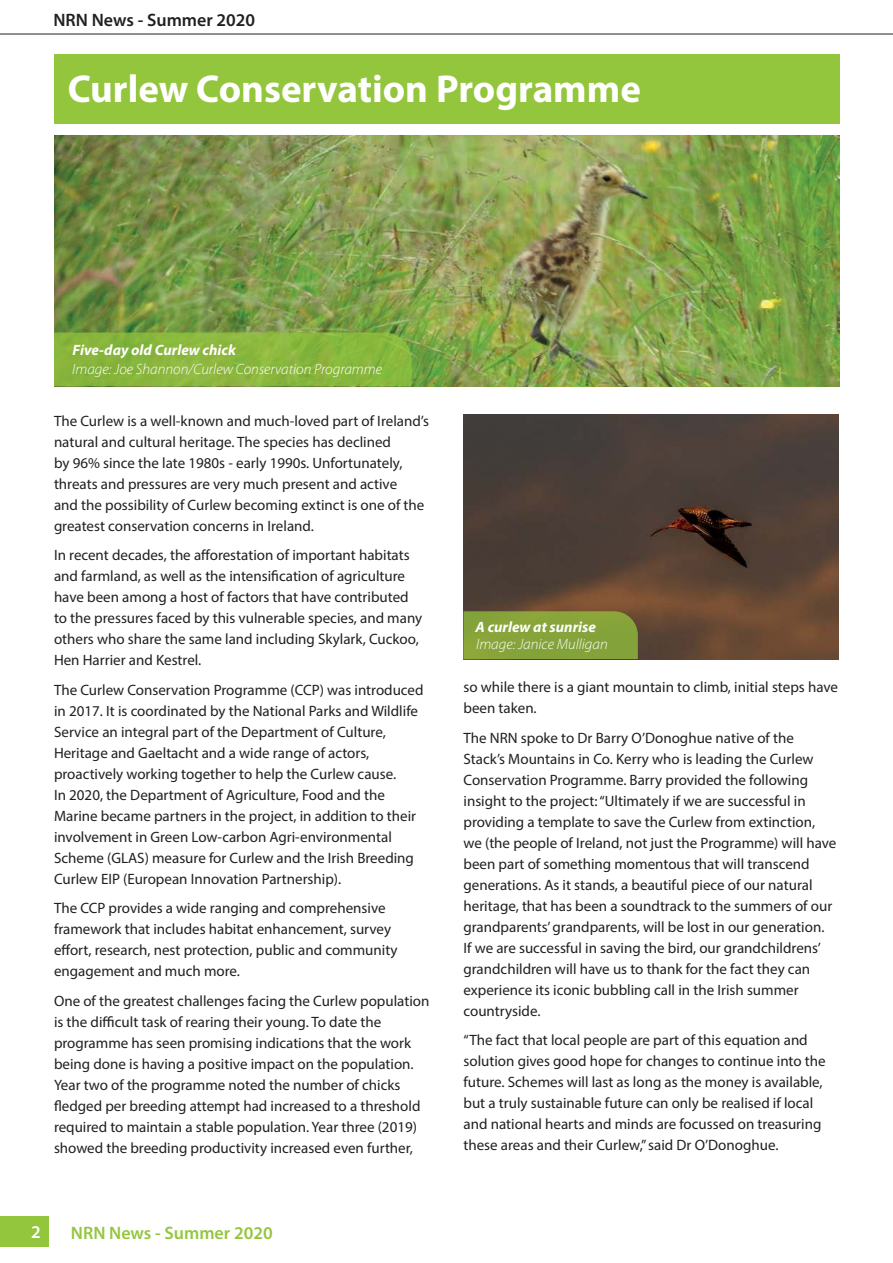
<style>
.page{position:relative;width:893px;height:1263px;background:#fff}
.page>*{position:absolute;margin:0;border:0;box-sizing:border-box;transform-origin:0 0}
.t1{font:700 39px "Myriad Pro";color:#fff}
.t2{font:600 18px "Myriad Pro";color:#221f1f}
.t3{font:600 18px "Myriad Pro";color:#94c63d}
.t4{font:600 18px "Myriad Pro";color:#fff}
.t5{font:15px/21px "Myriad Pro";color:#221f1f}
.t6{font:italic 300 15px "Myriad Pro";color:#fff}
.t7{font:italic 700 15px "Myriad Pro";color:#fff}
</style>
<div class="page">
<div style="left:54px;top:54px;width:785px;height:69px;background:#94c63d"></div>
<hr style="left:0;top:34px;width:893px;height:1px;background:#221f1f">
<div style="left:0;top:1216px;width:49px;height:31px;background:#94c63d"></div>
<img style="left:54px;top:135px;width:785px;height:252px">
<img style="left:463px;top:414px;width:376px;height:245px">
<svg style="left:54px;top:333px;width:358px;height:53px;background:#89b63d"></svg>
<div style="left:463px;top:611px;width:175px;height:48px;background:#86a43a"></div>
<p class="t2" style="left:53px;top:13px;width:203px">NRN News - Summer 2020</p>
<h1 class="t1" style="left:68px;top:74px;width:575px">Curlew Conservation Programme</h1>
<p class="t7" style="left:73px;top:344px;width:165px">Five-day old Curlew chick</p>
<p class="t6" style="left:72px;top:363px;width:311px">Image: Joe Shannon/Curlew Conservation Programme</p>
<p class="t5" style="left:54px;top:411px;width:376px">The Curlew is a well-known and much-loved part of Ireland’s natural and cultural heritage. The species has declined<br>by 96% since the late 1980s - early 1990s. Unfortunately, threats and pressures are very much present and active<br>and the possibility of Curlew becoming extinct is one of the greatest conservation concerns in Ireland.</p>
<p class="t5" style="left:54px;top:546px;width:370px">In recent decades, the afforestation of important habitats and farmland, as well as the intensification of agriculture have been among a host of factors that have contributed to the pressures faced by this vulnerable species, and many others who share the same land including Skylark, Cuckoo, Hen Harrier and Kestrel.</p>
<p class="t5" style="left:54px;top:680px;width:371px">The Curlew Conservation Programme (CCP) was introduced in 2017. It is coordinated by the National Parks and Wildlife Service an integral part of the Department of Culture, Heritage and Gaeltacht and a wide range of actors, proactively working together to help the Curlew cause.<br>In 2020, the Department of Agriculture, Food and the Marine became partners in the project, in addition to their involvement in Green Low-carbon Agri-environmental Scheme (GLAS) measure for Curlew and the Irish Breeding Curlew EIP (European Innovation Partnership).</p>
<p class="t5" style="left:54px;top:899px;width:345px">The CCP provides a wide ranging and comprehensive framework that includes habitat enhancement, survey effort, research, nest protection, public and community engagement and much more.</p>
<p class="t5" style="left:54px;top:991px;width:377px">One of the greatest challenges facing the Curlew population is the difficult task of rearing their young. To date the programme has seen promising indications that the work being done is having a positive impact on the population.<br>Year two of the programme noted the number of chicks fledged per breeding attempt had increased to a threshold required to maintain a stable population. Year three (2019) showed the breeding productivity increased even further,</p>
<p class="t4" style="left:31px;top:1225px;width:11px">2</p>
<p class="t3" style="left:71px;top:1226px;width:203px">NRN News - Summer 2020</p>
<p class="t7" style="left:476px;top:621px;width:122px">A curlew at sunrise</p>
<p class="t6" style="left:476px;top:639px;width:133px">Image: Janice Mulligan</p>
<p class="t5" style="left:463px;top:678px;width:376px">so while there is a giant mountain to climb, initial steps have been taken.</p>
<p class="t5" style="left:463px;top:728px;width:374px">The NRN spoke to Dr Barry O’Donoghue native of the Stack’s Mountains in Co. Kerry who is leading the Curlew Conservation Programme. Barry provided the following insight to the project: “Ultimately if we are successful in providing a template to save the Curlew from extinction, we (the people of Ireland, not just the Programme) will have been part of something momentous that will transcend generations. As it stands, a beautiful piece of our natural heritage, that has been a soundtrack to the summers of our grandparents’ grandparents, will be lost in our generation.<br>If we are successful in saving the bird, our grandchildrens’ grandchildren will have us to thank for the fact they can experience its iconic bubbling call in the Irish summer countryside.</p>
<p class="t5" style="left:463px;top:1031px;width:364px">“The fact that local people are part of this equation and solution gives good hope for changes to continue into the future. Schemes will last as long as the money is available, but a truly sustainable future can only be realised if local and national hearts and minds are focussed on treasuring these areas and their Curlew,” said Dr O’Donoghue.</p>
</div>
